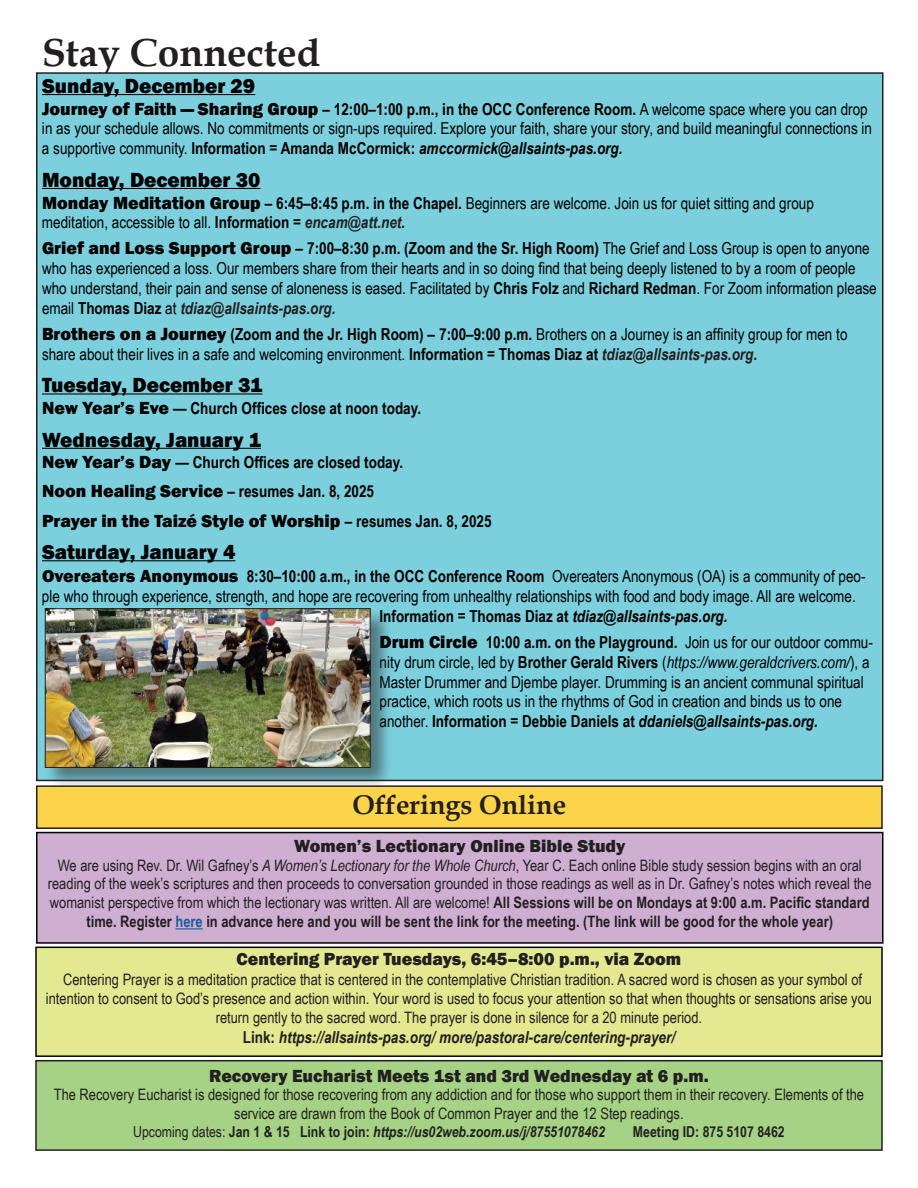
<style>
.page{position:relative;width:918px;height:1188px;background:#fff}
.page>*{position:absolute;margin:0;border:0;box-sizing:border-box;transform-origin:0 0}
.t1{font:700 39px "Book Antiqua";color:#231f20}
.t2{font:700 27px "Book Antiqua";color:#231f20}
.t3{font:800 21px "Franklin Gothic";color:#000}
.t4{font:800 18px "Franklin Gothic";color:#231f20}
.t5{font:800 18px/29.1px "Franklin Gothic";color:#000}
.t6{font:16.5px/19.8px "Arial Narrow";color:#000}
.t7{font:700 16.5px "Arial Narrow";color:#000}
.t8{font:italic 700 16.5px "Arial Narrow";color:#231f20}
.t9{font:15.75px/18.9px "Arial Narrow";color:#231f20;text-align:center}
.t10{font:italic 700 15px "Arial Narrow";color:#231f20}
.t11{font:700 15px "Arial Narrow";color:#231f20}
.s1{font-family:"Franklin Gothic";font-weight:800;font-size:18px}
.s2{font-weight:700}
.s3{font-weight:700;font-style:italic}
.s4{font-weight:700;font-style:italic;color:#231f20}
.s5{font-weight:700;color:#231f20}
.s6{font-family:"Arial Narrow";font-weight:700;font-size:16.5px}
.s7{font-style:italic}
.s8{font-weight:700;color:#175d9e}
.s9{font-style:normal}
.s10{font-weight:400;font-style:normal}
</style>
<div class="page">
<div style="left:37px;top:73px;width:846px;height:707px;background:#7cd0de"></div>
<hr style="left:42px;top:94px;width:213px;height:1px;background:#000">
<hr style="left:42px;top:188px;width:218px;height:1px;background:#000">
<hr style="left:42px;top:393px;width:221px;height:2px;background:#000">
<hr style="left:42px;top:448px;width:219px;height:1px;background:#000">
<hr style="left:42px;top:560px;width:193px;height:1px;background:#000">
<div style="left:44px;top:607px;width:350px;height:184px;background:#231f20;opacity:.5"></div>
<img style="left:47px;top:610px;width:322px;height:156px">
<div style="left:45px;top:608px;width:326px;height:160px;border:1px solid #231f20"></div>
<div style="left:37px;top:786px;width:845px;height:42px;background:#fcd44a"></div>
<div style="left:36px;top:785px;width:847px;height:44px;border:2px solid #231f20"></div>
<div style="left:37px;top:833px;width:846px;height:110px;background:#ceafd2"></div>
<svg style="left:176px;top:928px;width:27px;height:1px"></svg>
<div style="left:36px;top:832px;width:848px;height:112px;border:2px solid #040507"></div>
<div style="left:36px;top:947px;width:846px;height:109px;background:#e2e991"></div>
<div style="left:35px;top:947px;width:848px;height:110px;border:2px solid #040507"></div>
<div style="left:36px;top:1061px;width:846px;height:89px;background:#a5d284"></div>
<div style="left:35px;top:1060px;width:848px;height:91px;border:2px solid #231f20"></div>
<h1 class="t1" style="left:42px;top:26px;width:280px">Stay Connected</h1>
<p class="t3" style="left:42px;top:72px;width:215px">Sunday, December 29</p>
<p class="t6" style="left:42px;top:98px;width:832px"><span class="s1">Journey of Faith — Sharing Group</span> <span class="s2">– 12:00–1:00 p.m., in the OCC Conference Room.</span> A welcome space where you can drop in as your schedule allows. No commitments or sign-ups required. Explore your faith, share your story, and build meaningful connections in a supportive community. <span class="s2">Information = Amanda McCormick:</span> <span class="s3">amccormick@allsaints-pas.org.</span></p>
<p class="t3" style="left:42px;top:166px;width:220px">Monday, December 30</p>
<p class="t6" style="left:42px;top:192px;width:773px"><span class="s1">Monday Meditation Group</span> <span class="s2">– 6:45–8:45 p.m. in the Chapel.</span> Beginners are welcome. Join us for quiet sitting and group meditation, accessible to all. <span class="s2">Information =</span> <span class="s4">encam@att.net.</span></p>
<p class="t6" style="left:42px;top:238px;width:836px"><span class="s1">Grief and Loss Support Group</span> <span class="s2">– 7:00–8:30 p.m. (Zoom and the Sr. High Room)</span> The Grief and Loss Group is open to anyone who has experienced a loss. Our members share from their hearts and in so doing find that being deeply listened to by a room of people who understand, their pain and sense of aloneness is eased. Facilitated by <span class="s2">Chris Folz</span> and <span class="s2">Richard Redman</span>. For Zoom information please email <span class="s2">Thomas Diaz</span> at <span class="s4">tdiaz@allsaints-pas.org.</span></p>
<p class="t6" style="left:42px;top:324px;width:807px"><span class="s1">Brothers on a Journey</span> <span class="s2">(Zoom and the Jr. High Room) – 7:00–9:00 p.m.</span> Brothers on a Journey is an affinity group for men to share about their lives in a safe and welcoming environment. <span class="s2">Information = Thomas Diaz at</span> <span class="s4">tdiaz@allsaints-pas.org</span><span class="s5">.</span></p>
<p class="t3" style="left:42px;top:372px;width:222px">Tuesday, December 31</p>
<p class="t7" style="left:42px;top:396px;width:381px"><span class="s1">New Year’s Eve</span> — Church Offices close at noon today.</p>
<p class="t3" style="left:42px;top:426px;width:220px">Wednesday, January 1</p>
<p class="t7" style="left:42px;top:450px;width:363px"><span class="s1">New Year’s Day</span> — Church Offices are closed today.</p>
<p class="t5" style="left:42px;top:477px;width:451px">Noon Healing Service <span class="s6">– resumes Jan. 8, 2025<br></span>Prayer in the Taizé Style of Worship <span class="s6">– resumes Jan. 8, 2025</span></p>
<p class="t3" style="left:42px;top:539px;width:195px">Saturday, January 4</p>
<p class="t6" style="left:42px;top:566px;width:825px"><span class="s1">Overeaters Anonymous</span> <span class="s2">8:30–10:00 a.m., in the OCC Conference Room</span> Overeaters Anonymous (OA) is a community of peo-</p>
<p class="t6" style="left:42px;top:586px;width:815px">ple who through experience, strength, and hope are recovering from unhealthy relationships with food and body image. All are welcome.</p>
<p class="t7" style="left:380px;top:604px;width:350px">Information = Thomas Diaz at <span class="s7">tdiaz@allsaints-pas.org.</span></p>
<p class="t6" style="left:380px;top:632px;width:495px"><span class="s1">Drum Circle</span> <span class="s2">10:00 a.m. on the Playground.</span> Join us for our outdoor commu&shy;nity drum circle, led by <span class="s2">Brother Gerald Rivers</span> (<span class="s7">https://www.geraldcrivers.com/</span>), a Master Drummer and Djembe player. Drumming is an ancient communal spiritual practice, which roots us in the rhythms of God in creation and binds us to one another. <span class="s2">Information = Debbie Daniels at</span> <span class="s3">ddaniels@allsaints-pas.org.</span></p>
<h2 class="t2" style="left:353px;top:786px;width:215px">Offerings Online</h2>
<p class="t4" style="left:294px;top:834px;width:333px">Women’s Lectionary Online Bible Study</p>
<p class="t9" style="left:48px;top:855px;width:825px">We are using Rev. Dr. Wil Gafney’s <span class="s7">A Women’s Lectionary for the Whole Church</span>, Year C. Each online Bible study session begins with an oral reading of the week’s scriptures and then proceeds to conversation grounded in those readings as well as in Dr. Gafney’s notes which reveal the womanist perspective from which the lectionary was written. All are welcome! <span class="s2">All Sessions will be on Mondays at 9:00 a.m. Pacific standard time. Register</span> <span class="s8">here</span> <span class="s2">in advance here and you will be sent the link for the meeting. (The link will be good for the whole year)</span></p>
<p class="t4" style="left:237px;top:947px;width:446px">Centering Prayer Tuesdays, 6:45–8:00 p.m., via Zoom</p>
<p class="t9" style="left:46px;top:969px;width:828px">Centering Prayer is a meditation practice that is centered in the contemplative Christian tradition. A sacred word is chosen as your symbol of intention to consent to God’s presence and action within. Your word is used to focus your attention so that when thoughts or sensations arise you return gently to the sacred word. The prayer is done in silence for a 20 minute period.</p>
<p class="t8" style="left:243px;top:1024px;width:434px"><span class="s9">Link:</span> https://allsaints-pas.org/ more/pastoral-care/centering-prayer/</p>
<p class="t4" style="left:209px;top:1064px;width:501px">Recovery Eucharist Meets 1st and 3rd Wednesday at 6 p.m.</p>
<p class="t9" style="left:54px;top:1085px;width:812px">The Recovery Eucharist is designed for those recovering from any addiction and for those who support them in their recovery. Elements of the service are drawn from the Book of Common Prayer and the 12 Step readings.</p>
<p class="t10" style="left:133px;top:1121px;width:473px"><span class="s10">Upcoming dates:</span> <span class="s9">Jan 1 &amp; 15 Link to join:</span> https://us02web.zoom.us/j/87551078462</p>
<p class="t11" style="left:633px;top:1121px;width:153px">Meeting ID: 875 5107 8462</p>
</div>
